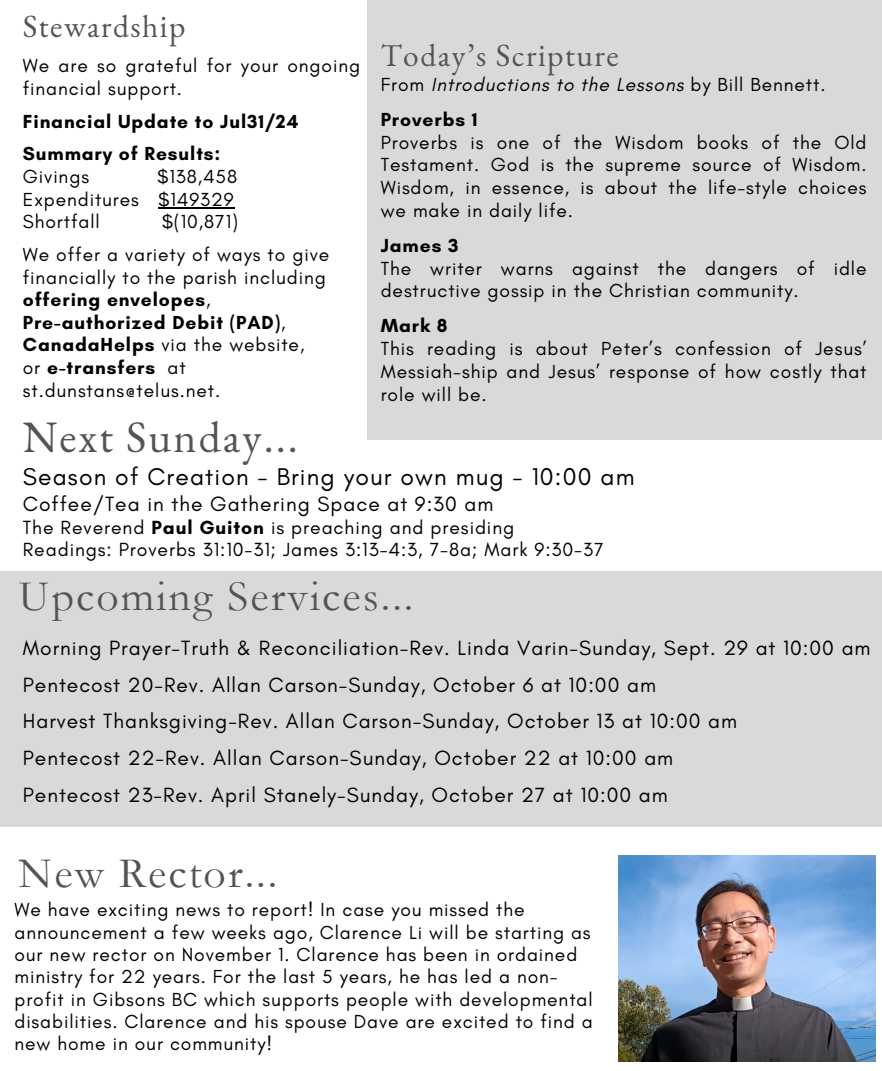
<style>
.page{position:relative;width:882px;height:1071px;background:#fff}
.page>*{position:absolute;margin:0;border:0;box-sizing:border-box;transform-origin:0 0}
.t1{font:43.75px "Garamond";letter-spacing:.045em;color:#545454}
.t2{font:43.75px "EB Garamond";letter-spacing:.045em;color:#545454}
.t3{font:31.5px "EB Garamond";letter-spacing:.045em;color:#545454}
.t4{font:24.68px "Glacial Indifference";letter-spacing:.045em;color:#000}
.t5{font:21px "Glacial Indifference";letter-spacing:.045em;color:#000}
.t6{font:19.43px "Glacial Indifference";letter-spacing:.045em;color:#000}
.t7{font:19.25px/22.8px "Glacial Indifference";letter-spacing:.045em;color:#000}
.t8{font:700 19.25px/22.6px "Glacial Indifference";letter-spacing:.045em;color:#000}
.t9{font:italic 19.25px "Glacial Indifference";letter-spacing:.045em;color:#000}
.s1{font-weight:700}
.s2{font-weight:400}
.s3{font-style:normal}
</style>
<div class="page">
<div style="left:367px;top:0;width:515px;height:440px;background:#d9d9d9"></div>
<div style="left:0;top:571px;width:882px;height:256px;background:#d9d9d9"></div>
<img style="left:619px;top:855px;width:257px;height:206px">
<hr style="left:158px;top:207px;width:77px;height:1px;background:#000">
<p class="t3" style="left:23px;top:5px;width:164px">Stewardship</p>
<p class="t7" style="left:23px;top:54px;width:339px">We are so grateful for your ongoing financial support.</p>
<p class="t8" style="left:23px;top:110px;width:277px">Financial Update to Jul31/24</p>
<p class="t8" style="left:23px;top:142px;width:199px">Summary of Results:</p>
<h1 class="t7" style="left:23px;top:165px;width:68px">Givings</h1>
<h1 class="t7" style="left:157px;top:165px;width:82px">$138,458</h1>
<p class="t7" style="left:23px;top:187px;width:212px">Expenditures $149329</p>
<p class="t7" style="left:23px;top:210px;width:78px">Shortfall</p>
<p class="t7" style="left:162px;top:210px;width:78px">$(10,871)</p>
<p class="t7" style="left:23px;top:243px;width:308px">We offer a variety of ways to give financially to the parish including <span class="s1">offering envelopes</span>,</p>
<p class="t8" style="left:23px;top:311px;width:283px">Pre-authorized Debit (PAD)<span class="s2">,<br></span>CanadaHelps <span class="s2">via the website,</span></p>
<h1 class="t7" style="left:23px;top:356px;width:199px">or <span class="s1">e-transfers</span> at st.dunstans@telus.net.</h1>
<p class="t3" style="left:381px;top:34px;width:240px">Today’s Scripture</p>
<p class="t9" style="left:381px;top:73px;width:446px"><span class="s3">From</span> Introductions to the Lessons <span class="s3">by Bill Bennett.</span></p>
<p class="t8" style="left:381px;top:108px;width:98px">Proverbs 1</p>
<h2 class="t7" style="left:381px;top:131px;width:487px;text-align:justify">Proverbs is one of the Wisdom books of the Old Testament. God is the supreme source of Wisdom.<br>Wisdom, in essence, is about the life-style choices we make in daily life.</h2>
<p class="t8" style="left:381px;top:234px;width:79px">James 3</p>
<h3 class="t7" style="left:381px;top:257px;width:487px">The writer warns against the dangers of idle destructive gossip in the Christian community.</h3>
<p class="t8" style="left:381px;top:314px;width:68px">Mark 8</p>
<p class="t7" style="left:381px;top:337px;width:487px;text-align:justify">This reading is about Peter’s confession of Jesus’ Messiah-ship and Jesus’ response of how costly that role will be.</p>
<p class="t2" style="left:23px;top:408px;width:277px">Next Sunday...</p>
<p class="t4" style="left:23px;top:462px;width:613px">Season of Creation - Bring your own mug - 10:00 am</p>
<p class="t5" style="left:23px;top:491px;width:472px">Coffee/Tea in the Gathering Space at 9:30 am</p>
<p class="t6" style="left:23px;top:515px;width:493px">The Reverend <span class="s1">Paul Guiton</span> is preaching and presiding</p>
<p class="t6" style="left:23px;top:538px;width:582px">Readings: Proverbs 31:10-31; James 3:13-4:3, 7-8a; Mark 9:30-37</p>
<p class="t1" style="left:19px;top:573px;width:396px">Upcoming Services...</p>
<p class="t5" style="left:23px;top:635px;width:849px">Morning Prayer-Truth &amp; Reconciliation-Rev. Linda Varin-Sunday, Sept. 29 at 10:00 am</p>
<p class="t5" style="left:23px;top:672px;width:635px">Pentecost 20-Rev. Allan Carson-Sunday, October 6 at 10:00 am</p>
<p class="t5" style="left:23px;top:708px;width:716px">Harvest Thanksgiving-Rev. Allan Carson-Sunday, October 13 at 10:00 am</p>
<p class="t5" style="left:23px;top:745px;width:652px">Pentecost 22-Rev. Allan Carson-Sunday, October 22 at 10:00 am</p>
<h1 class="t5" style="left:23px;top:782px;width:647px">Pentecost 23-Rev. April Stanely-Sunday, October 27 at 10:00 am</h1>
<p class="t1" style="left:19px;top:849px;width:260px">New Rector...</p>
<p class="t7" style="left:14px;top:898px;width:580px">We have exciting news to report! In case you missed the announcement a few weeks ago, Clarence Li will be starting as our new rector on November 1. Clarence has been in ordained ministry for 22 years. For the last 5 years, he has led a non&shy;profit in Gibsons BC which supports people with developmental disabilities. Clarence and his spouse Dave are excited to find a new home in our community!</p>
</div>
